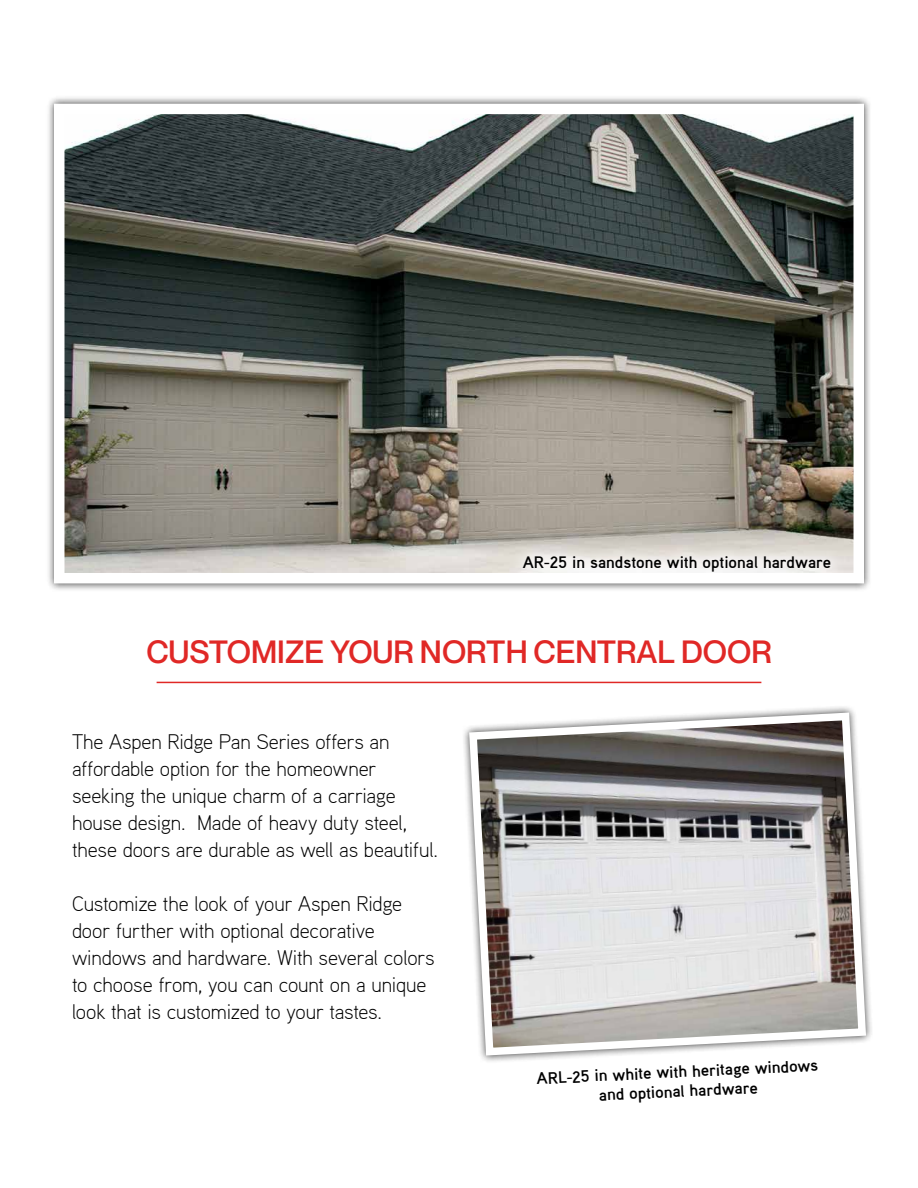
<style>
.page{position:relative;width:918px;height:1188px;background:#fff}
.page>*{position:absolute;margin:0;border:0;box-sizing:border-box;transform-origin:0 0}
.t1{font:500 31.5px "Neue Montreal";color:#e02826}
.t2{font:300 21px/27px "Aaux";letter-spacing:-.005em;color:#000}
.t3{font:700 16.5px/19.5px "Aaux";color:#000;text-align:center}
</style>
<div class="page">
<div style="left:46px;top:95px;width:826px;height:497px;background:#000;opacity:.75"></div>
<img style="left:65px;top:115px;width:788px;height:457px">
<svg style="left:465px;top:709px;width:405px;height:350px;background:#b7b5b5"></svg>
<div style="left:508px;top:541px;width:338px;height:47px;background:#fff;opacity:.75"></div>
<hr style="left:157px;top:682px;width:604px;height:1px;background:#e02826">
<p class="t3" style="left:523px;top:552px;width:310px">AR-25 in sandstone with optional hardware</p>
<h1 class="t1" style="left:146px;top:633px;width:627px">CUSTOMIZE YOUR NORTH CENTRAL DOOR</h1>
<p class="t2" style="left:72px;top:727px;width:368px">The Aspen Ridge Pan Series offers an affordable option for the homeowner seeking the unique charm of a carriage house design. Made of heavy duty steel, these doors are durable as well as beautiful.</p>
<p class="t2" style="left:72px;top:889px;width:364px">Customize the look of your Aspen Ridge door further with optional decorative windows and hardware. With several colors to choose from, you can count on a unique look that is customized to your tastes.</p>
<p class="t3" style="left:536px;top:1069px;width:283px;rotate:-3deg">ARL-25 in white with heritage windows and optional hardware</p>
</div>
